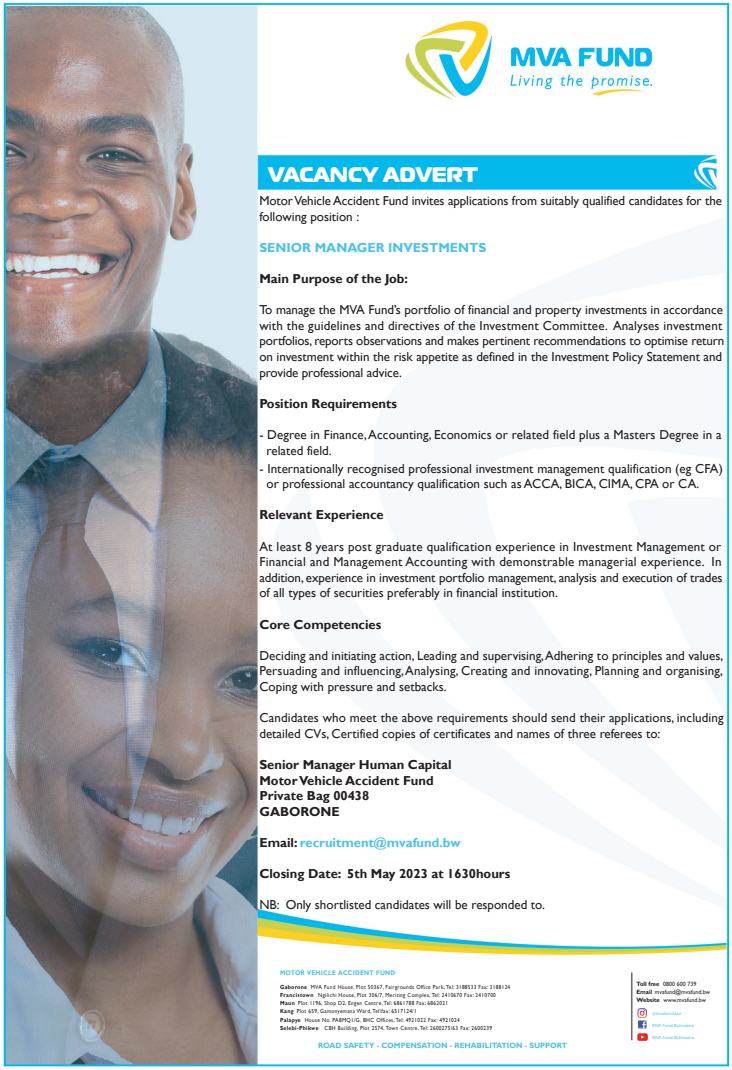
<style>
.page{position:relative;width:732px;height:1070px;background:#fff}
.page>*{position:absolute;margin:0;border:0;box-sizing:border-box;transform-origin:0 0}
.t1{font:21px "Magistral Black C";color:#fff}
.t2{font:13px/15.6px "Gill Sans";color:#231f20}
.t3{font:700 13px/15.6px "Gill Sans";color:#231f20}
.t4{font:700 13px "Gill Sans";color:#48c1ef}
.t5{font:700 7.6px "Gill Sans";color:#4abfee}
.t6{font:700 6.7px "Gill Sans";letter-spacing:.04em;color:#4abfee;scale:.9 1}
.t7{font:6.2px/8.5px "Gill Sans";color:#231f20}
.t8{font:5.9px/8.1px "Gill Sans";letter-spacing:.06em;color:#231f20;scale:.9 1}
.t9{font:4.5px "Myriad Pro";color:#4abfee;scale:1.09 1}
.s1{color:#231f20}
.s2{font-weight:700}
</style>
<div class="page">
<img style="left:3px;top:2px;width:727px;height:1065px">
<div style="left:266px;top:958px;width:396px;height:103px;background:#fff"></div>
<svg style="left:637px;top:1009px;width:10px;height:31px"></svg>
<hr style="left:631px;top:972px;width:1px;height:68px;background:#231f20">
<h1 class="t1" style="left:268px;top:160px;width:211px">VACANCY ADVERT</h1>
<p class="t2" style="left:259px;top:193px;width:464px">Motor Vehicle Accident Fund invites applications from suitably qualified candidates for the following position :</p>
<p class="t4" style="left:259px;top:240px;width:228px">SENIOR MANAGER INVESTMENTS</p>
<p class="t3" style="left:259px;top:271px;width:150px">Main Purpose of the Job:</p>
<p class="t2" style="left:259px;top:302px;width:466px">To manage the MVA Fund’s portfolio of financial and property investments in accordance with the guidelines and directives of the Investment Committee. Analyses investment portfolios, reports observations and makes pertinent recommendations to optimise return on investment within the risk appetite as defined in the Investment Policy Statement and provide professional advice.</p>
<p class="t3" style="left:259px;top:396px;width:139px">Position Requirements</p>
<p class="t2" style="left:266px;top:427px;width:456px;text-indent:-7px">- Degree in Finance, Accounting, Economics or related field plus a Masters Degree in a related field.</p>
<p class="t2" style="left:266px;top:461px;width:457px;text-indent:-7px">- Internationally recognised professional investment management qualification (eg CFA) or professional accountancy qualification such as ACCA, BICA, CIMA, CPA or CA.</p>
<p class="t3" style="left:259px;top:507px;width:126px">Relevant Experience</p>
<p class="t2" style="left:259px;top:539px;width:464px;text-align:justify">At least 8 years post graduate qualification experience in Investment Management or Financial and Management Accounting with demonstrable managerial experience. In addition, experience in investment portfolio management, analysis and execution of trades of all types of securities preferably in financial institution.</p>
<p class="t3" style="left:259px;top:617px;width:123px">Core Competencies</p>
<p class="t2" style="left:259px;top:648px;width:465px;text-align:justify">Deciding and initiating action, Leading and supervising, Adhering to principles and values, Persuading and influencing, Analysing, Creating and innovating, Planning and organising, Coping with pressure and setbacks.</p>
<p class="t2" style="left:259px;top:710px;width:465px">Candidates who meet the above requirements should send their applications, including detailed CVs, Certified copies of certificates and names of three referees to:</p>
<p class="t3" style="left:259px;top:757px;width:193px">Senior Manager Human Capital<br>Motor Vehicle Accident Fund<br>Private Bag 00438<br>GABORONE</p>
<p class="t4" style="left:259px;top:835px;width:203px"><span class="s1">Email:</span> recruitment@mvafund.bw</p>
<p class="t3" style="left:259px;top:866px;width:252px">Closing Date: 5th May 2023 at 1630hours</p>
<p class="t2" style="left:259px;top:897px;width:287px">NB: Only shortlisted candidates will be responded to.</p>
<p class="t6" style="left:280px;top:969px;width:130px">MOTOR VEHICLE ACCIDENT FUND</p>
<p class="t8" style="left:280px;top:983px;width:257px"><span class="s2">Gaborone</span> MVA Fund House, Plot 50367, Fairgrounds Office Park, Tel: 3188533 Fax: 3188124<br><span class="s2">Francistown</span> Ngilichi House, Plot 306/7, Meriting Complex, Tel: 2410670 Fax: 2410700<br><span class="s2">Maun</span> Plot 1196, Shop D2, Engen Centre, Tel: 6861788 Fax: 6862021<br><span class="s2">Kang</span> Plot 659, Gamonyemana Ward, Tel\fax: 6517124/1<br><span class="s2">Palapye</span> House No. PA8MQ1/G, BHC Offices, Tel: 4921022 Fax: 4921024<br><span class="s2">Selebi-Phikwe</span> CBH Building, Plot 2574, Town Centre, Tel: 2600275/63 Fax: 2600239</p>
<p class="t5" style="left:318px;top:1041px;width:250px">ROAD SAFETY - COMPENSATION - REHABILITATION - SUPPORT</p>
<p class="t7" style="left:636px;top:979px;width:75px"><span class="s2">Toll free</span> 0800 600 739<br><span class="s2">Email</span> mvafund@mvafund.bw<br><span class="s2">Website</span> www.mvafund.bw</p>
<p class="t9" style="left:651px;top:1011px;width:28px">@mvafund.bw</p>
<p class="t9" style="left:651px;top:1023px;width:40px">MVA Fund Botswana</p>
<p class="t9" style="left:651px;top:1035px;width:40px">MVA Fund Botswana</p>
</div>
